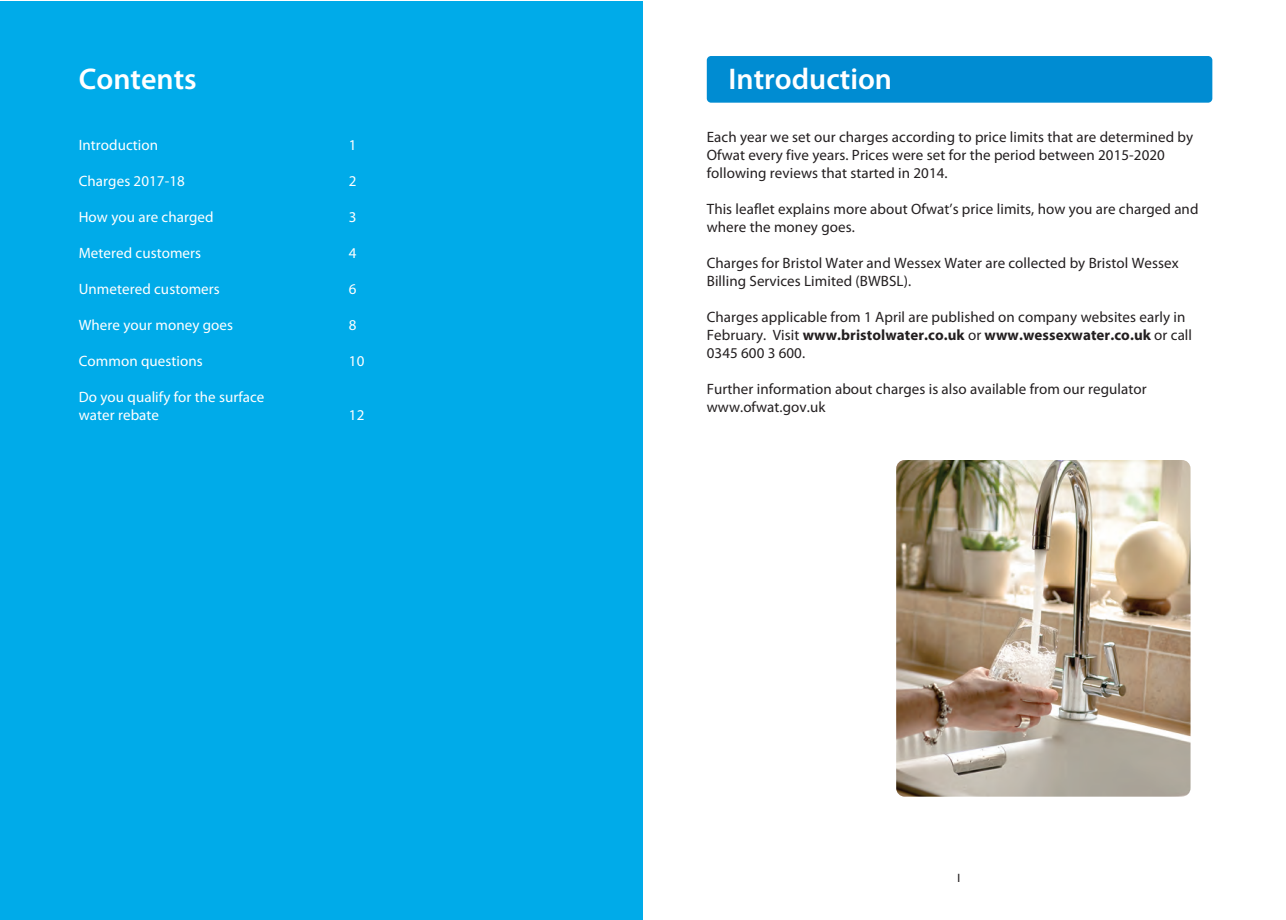
<style>
.page{position:relative;width:1286px;height:920px;background:#fff}
.page>*{position:absolute;margin:0;border:0;box-sizing:border-box;transform-origin:0 0}
.t1{font:600 30px "Myriad Pro";color:#fff}
.t2{font:15px/18px "Myriad Pro";letter-spacing:.005em;color:#231f20}
.t3{font:15px/18px "Myriad Pro";letter-spacing:.005em;color:#fff}
.t4{font:12px "Gill Sans";color:#231f20}
.s1{font-weight:700}
</style>
<div class="page">
<div style="left:1px;top:1px;width:642px;height:918px;background:#00abe9"></div>
<div style="left:707px;top:56px;width:505px;height:47px;background:#008cd2;border-radius:4px"></div>
<img style="left:896px;top:460px;width:294px;height:337px;border-radius:9px">
<h1 class="t1" style="left:79px;top:68px;width:119px">Contents</h1>
<h1 class="t1" style="left:728px;top:68px;width:165px">Introduction</h1>
<p class="t3" style="left:79px;top:137px;width:81px">Introduction</p>
<p class="t3" style="left:349px;top:137px;width:9px">1</p>
<p class="t3" style="left:79px;top:173px;width:108px">Charges 2017-18</p>
<p class="t3" style="left:349px;top:173px;width:9px">2</p>
<p class="t3" style="left:79px;top:209px;width:136px">How you are charged</p>
<p class="t3" style="left:349px;top:209px;width:9px">3</p>
<p class="t3" style="left:79px;top:245px;width:124px">Metered customers</p>
<p class="t3" style="left:349px;top:245px;width:9px">4</p>
<p class="t3" style="left:79px;top:281px;width:142px">Unmetered customers</p>
<p class="t3" style="left:349px;top:281px;width:9px">6</p>
<p class="t3" style="left:79px;top:317px;width:156px">Where your money goes</p>
<p class="t3" style="left:349px;top:317px;width:9px">8</p>
<p class="t3" style="left:79px;top:353px;width:125px">Common questions</p>
<p class="t3" style="left:349px;top:353px;width:17px">10</p>
<p class="t3" style="left:79px;top:389px;width:187px">Do you qualify for the surface water rebate</p>
<p class="t3" style="left:349px;top:407px;width:17px">12</p>
<p class="t2" style="left:707px;top:129px;width:488px">Each year we set our charges according to price limits that are determined by<br>Ofwat every five years. Prices were set for the period between 2015-2020 following reviews that started in 2014.</p>
<p class="t2" style="left:707px;top:201px;width:493px">This leaflet explains more about Ofwat’s price limits, how you are charged and where the money goes.</p>
<p class="t2" style="left:707px;top:255px;width:473px">Charges for Bristol Water and Wessex Water are collected by Bristol Wessex<br>Billing Services Limited (BWBSL).</p>
<p class="t2" style="left:707px;top:309px;width:487px">Charges applicable from 1 April are published on company websites early in<br>February. Visit <span class="s1">www.bristolwater.co.uk</span> or <span class="s1">www.wessexwater.co.uk</span> or call<br>0345 600 3 600.</p>
<p class="t2" style="left:707px;top:381px;width:441px">Further information about charges is also available from our regulator www.ofwat.gov.uk</p>
<p class="t4" style="left:956px;top:871px;width:7px">1</p>
</div>
